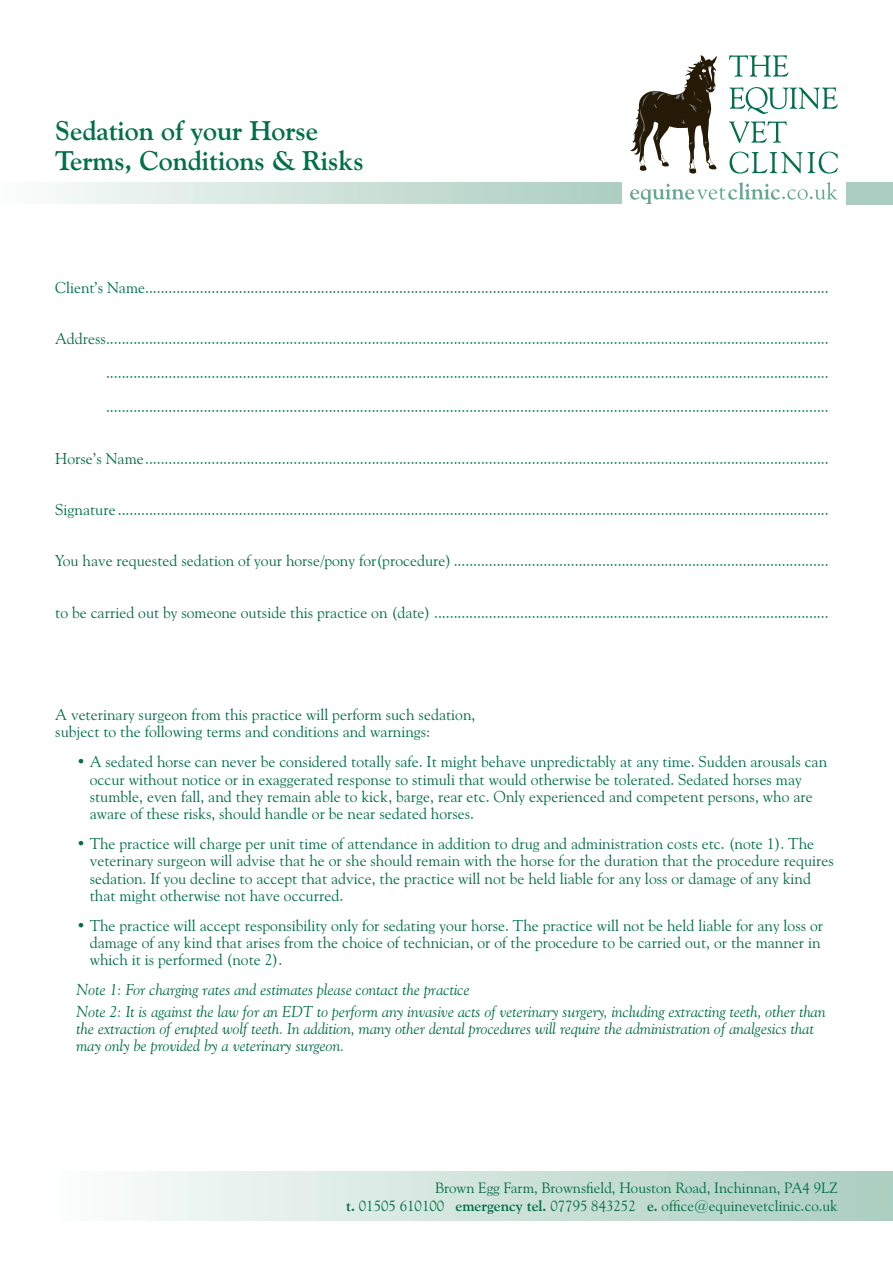
<style>
.page{position:relative;width:893px;height:1263px;background:#fff}
.page>*{position:absolute;margin:0;border:0;box-sizing:border-box;transform-origin:0 0}
.t1{font:700 27px "Goudy Old Style BT";color:#007049}
.text{font:15.75px/17.2px "Goudy Old Style BT";color:#007049}
.indented_text{font:15.75px/17.2px "Goudy Old Style BT";color:#007049}
.indented_text-2{font:italic 15.75px/17.2px "Goudy Old Style BT";color:#007049}
.t2{font:15px "Goudy Old Style BT";color:#007049}
.s1{font-weight:700}
</style>
<div class="page">
<div style="left:43px;top:1171px;width:850px;height:49px;background:linear-gradient(to right,#fcfefd,#abcdc0)"></div>
<div style="left:0;top:182px;width:622px;height:22px;background:linear-gradient(to right,#fbfdfc,#abcdc0)"></div>
<div style="left:846px;top:182px;width:47px;height:22px;background:#accdc1"></div>
<svg style="left:729px;top:55px;width:59px;height:22px"></svg>
<svg style="left:729px;top:87px;width:109px;height:27px"></svg>
<svg style="left:729px;top:121px;width:58px;height:22px"></svg>
<svg style="left:729px;top:152px;width:109px;height:22px"></svg>
<svg style="left:630px;top:182px;width:208px;height:22px"></svg>
<svg style="left:630px;top:55px;width:87px;height:119px"></svg>
<p class="t1" style="left:55px;top:114px;width:264px">Sedation of your Horse</p>
<p class="t1" style="left:55px;top:144px;width:310px">Terms, Conditions &amp; Risks</p>
<p class="text" style="left:55px;top:278px;width:775px">Client’s Name...............................................................................................................................................................................</p>
<p class="text" style="left:55px;top:330px;width:775px">Address.........................................................................................................................................................................................</p>
<p class="text" style="left:106px;top:364px;width:724px">.........................................................................................................................................................................................</p>
<p class="text" style="left:106px;top:398px;width:724px">.........................................................................................................................................................................................</p>
<p class="text" style="left:55px;top:449px;width:775px">Horse’s Name...............................................................................................................................................................................</p>
<p class="text" style="left:55px;top:501px;width:775px">Signature ......................................................................................................................................................................................</p>
<p class="text" style="left:55px;top:552px;width:775px">You have requested sedation of your horse/pony for(procedure)................................................................................................</p>
<p class="text" style="left:55px;top:603px;width:775px">to be carried out by someone outside this practice on (date) .....................................................................................................</p>
<p class="text" style="left:55px;top:706px;width:422px">A veterinary surgeon from this practice will perform such sedation, subject to the following terms and conditions and warnings:</p>
<p class="indented_text" style="left:90px;top:753px;width:739px;text-indent:-13px">• A sedated horse can never be considered totally safe. It might behave unpredictably at any time. Sudden arousals can occur without notice or in exaggerated response to stimuli that would otherwise be tolerated. Sedated horses may stumble, even fall, and they remain able to kick, barge, rear etc. Only experienced and competent persons, who are aware of these risks, should handle or be near sedated horses.</p>
<p class="indented_text" style="left:90px;top:835px;width:746px;text-indent:-13px">• The practice will charge per unit time of attendance in addition to drug and administration costs etc. (note 1). The veterinary surgeon will advise that he or she should remain with the horse for the duration that the procedure requires sedation. If you decline to accept that advice, the practice will not be held liable for any loss or damage of any kind that might otherwise not have occurred.</p>
<p class="indented_text" style="left:90px;top:916px;width:735px;text-indent:-13px">• The practice will accept responsibility only for sedating your horse. The practice will not be held liable for any loss or damage of any kind that arises from the choice of technician, or of the procedure to be carried out, or the manner in which it is performed (note 2).</p>
<p class="indented_text-2" style="left:77px;top:981px;width:395px">Note 1: For charging rates and estimates please contact the practice</p>
<p class="indented_text-2" style="left:77px;top:1002px;width:751px">Note 2: It is against the law for an EDT to perform any invasive acts of veterinary surgery, including extracting teeth, other than the extraction of erupted wolf teeth. In addition, many other dental procedures will require the administration of analgesics that may only be provided by a veterinary surgeon.</p>
<p class="t2" style="left:435px;top:1178px;width:404px">Brown Egg Farm, Brownsfield, Houston Road, Inchinnan, PA4 9LZ</p>
<p class="t2" style="left:346px;top:1196px;width:493px"><span class="s1">t.</span> 01505 610100 <span class="s1">emergency tel.</span> 07795 843252 <span class="s1">e.</span> office@equinevetclinic.co.uk</p>
</div>
